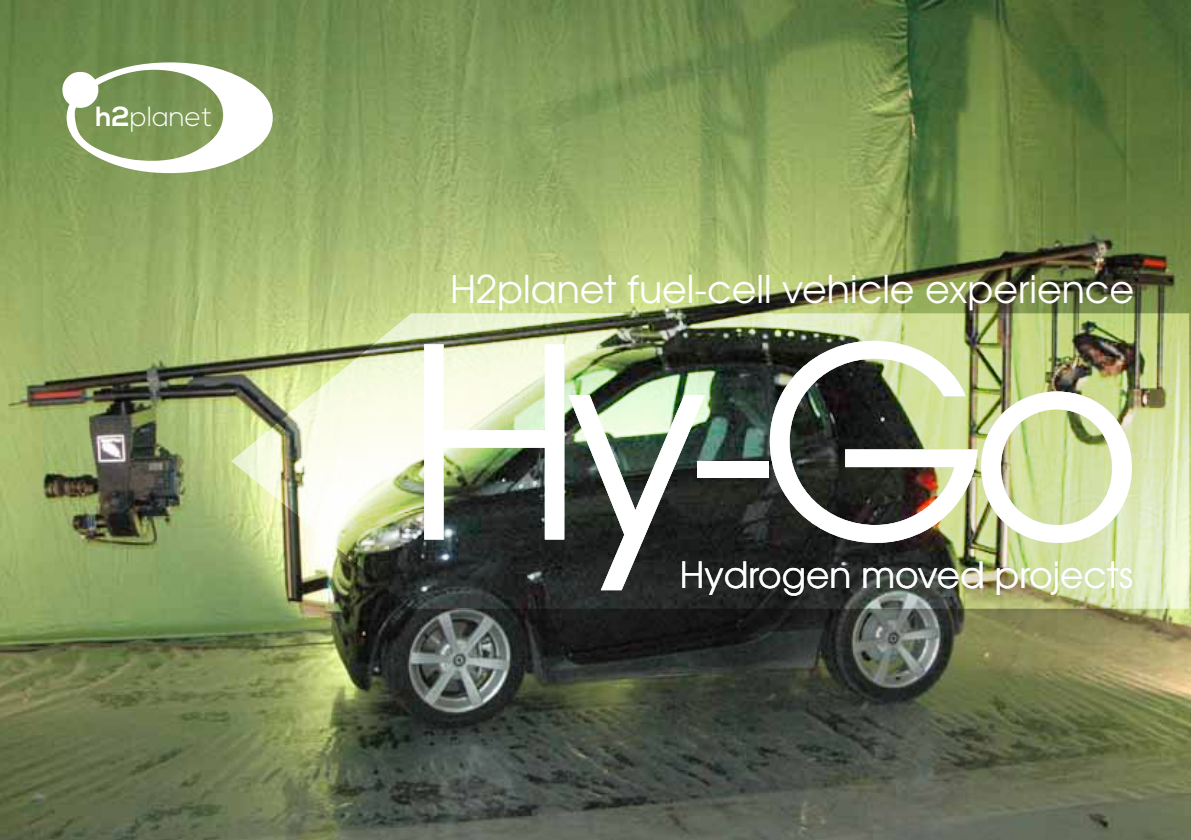
<style>
.page{position:relative;width:1191px;height:840px;background:#fff}
.page>*{position:absolute;margin:0;border:0;box-sizing:border-box;transform-origin:0 0}
.t1{font:264px "Te X Gyre Adventor";color:#fff}
.t2{font:38px "Te X Gyre Adventor";color:#fff}
.t3{font:36px "Te X Gyre Adventor";color:#fff}
.t4{font:300 27.6px "Nexa";color:#fff}
.s1{font-weight:700}
</style>
<div class="page">
<img style="left:0;top:0;width:1191px;height:839px">
<img style="left:231px;top:313px;width:958px;height:295px">
<svg style="left:62px;top:62px;width:211px;height:111px"></svg>
<p class="t4" style="left:96px;top:100px;width:118px"><span class="s1">h2</span>planet</p>
<p class="t2" style="left:450px;top:259px;width:685px">H2planet fuel-cell vehicle experience</p>
<h1 class="t1" style="left:404px;top:233px;width:740px">Hy-Go</h1>
<p class="t3" style="left:680px;top:546px;width:455px">Hydrogen moved projects</p>
</div>
